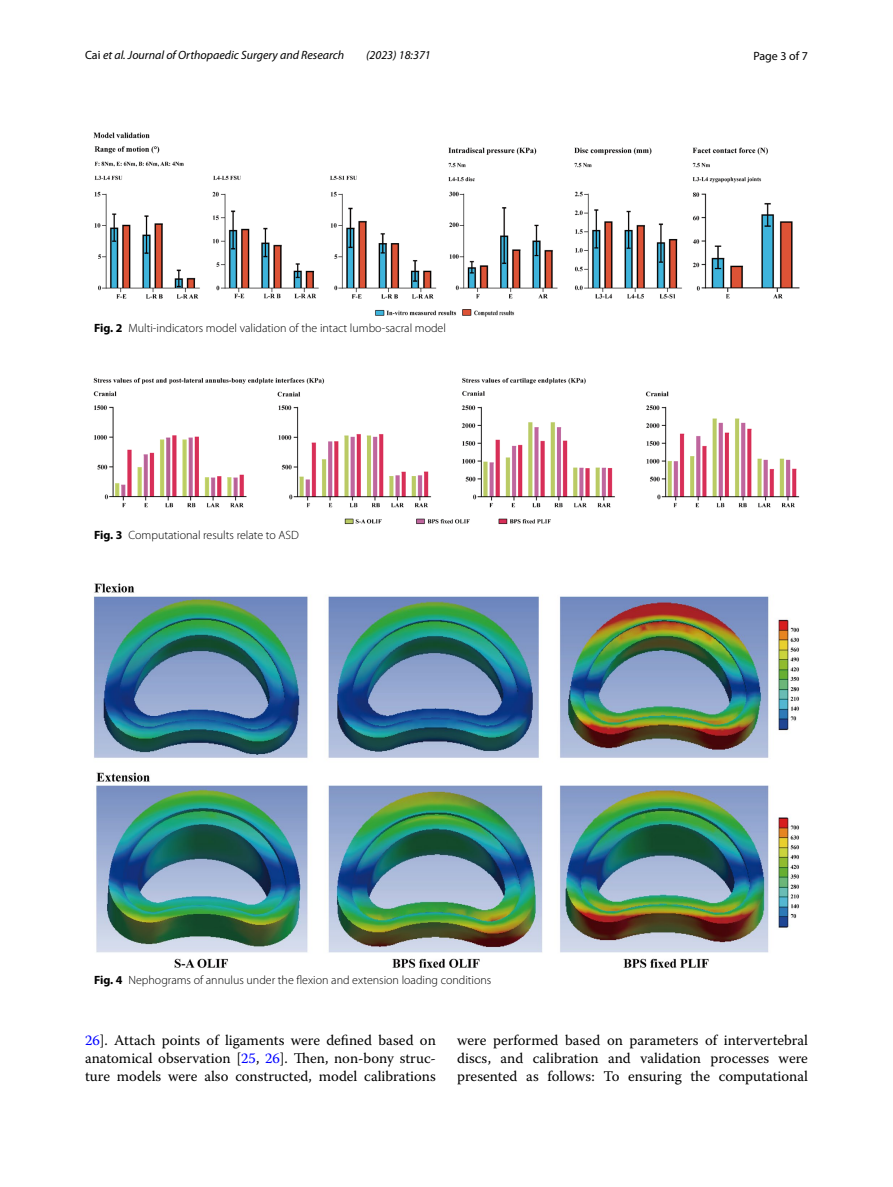
<style>
.page{position:relative;width:893px;height:1187px;background:#fff}
.page>*{position:absolute;margin:0;border:0;box-sizing:border-box;transform-origin:0 0}
.t1{font:14.7px/18px "Warnock Pro";color:#000;text-align:justify}
.t2{font:300 12px "Myriad Pro";color:#000}
.t3{font:italic 12px "Myriad Pro";color:#000}
.t4{font:12px "Myriad Pro";color:#000}
.s1{font-style:normal}
.s2{font-weight:700}
.s3{color:#00f}
</style>
<div class="page">
<img style="left:94px;top:133px;width:705px;height:183px">
<img style="left:94px;top:377px;width:705px;height:147px">
<img style="left:94px;top:583px;width:705px;height:385px">
<p class="t3" style="left:85px;top:48px;width:261px"><span class="s1">Cai</span> et al. Journal of Orthopaedic Surgery and Research</p>
<p class="t3" style="left:366px;top:48px;width:66px">(2023) 18:371</p>
<p class="t4" style="left:753px;top:48px;width:56px">Page 3 of 7</p>
<p class="t2" style="left:94px;top:321px;width:353px"><span class="s2">Fig. 2</span> Multi-indicators model validation of the intact lumbo-sacral model</p>
<p class="t2" style="left:94px;top:528px;width:206px"><span class="s2">Fig. 3</span> Computational results relate to ASD</p>
<p class="t2" style="left:94px;top:973px;width:399px"><span class="s2">Fig. 4</span> Nephograms of annulus under the flexion and extension loading conditions</p>
<p class="t1" style="left:85px;top:1030px;width:352px"><span class="s3">26</span>]. Attach points of ligaments were defined based on anatomical observation [<span class="s3">25</span>, <span class="s3">26</span>]. Then, non-bony struc&shy;ture models were also constructed, model calibrations</p>
<p class="t1" style="left:457px;top:1030px;width:352px">were performed based on parameters of intervertebral discs, and calibration and validation processes were presented as follows: To ensuring the computational</p>
</div>
